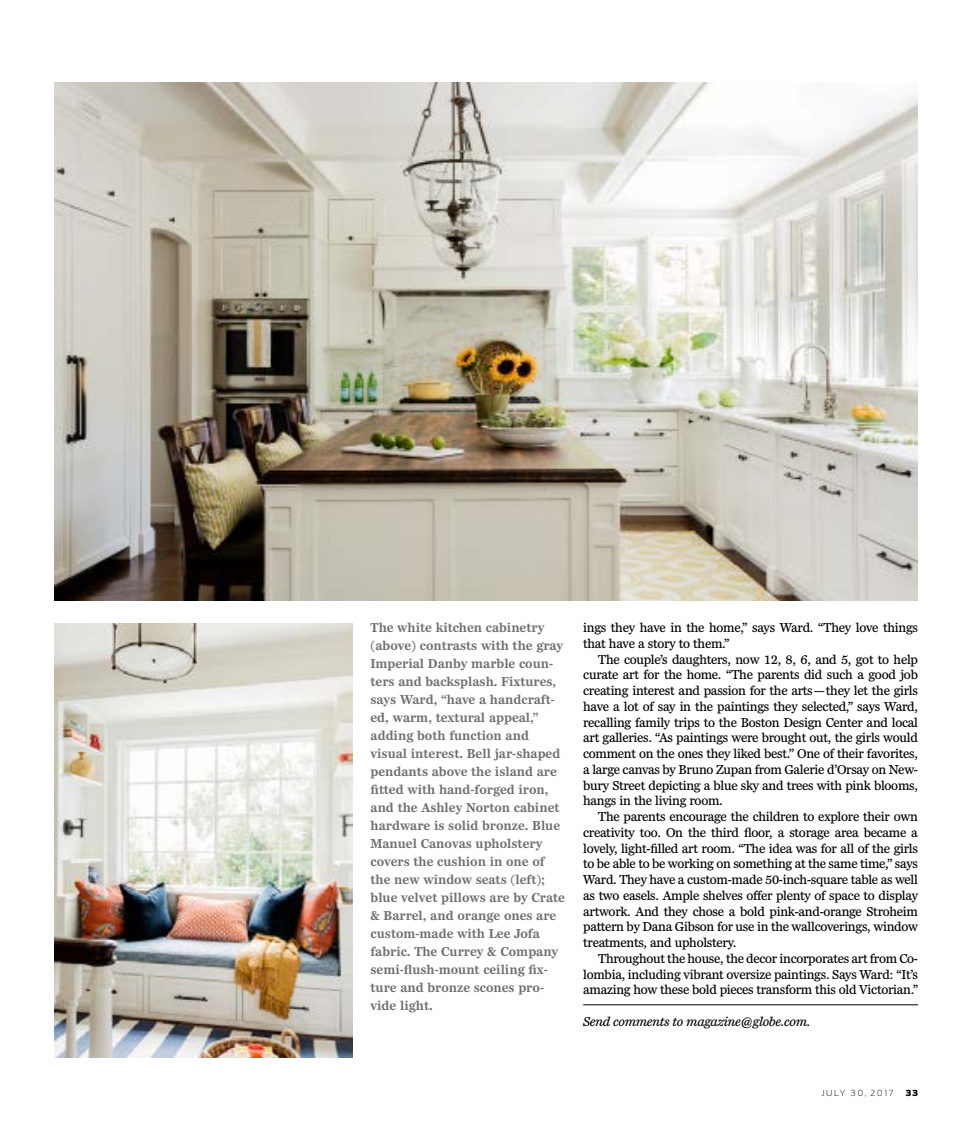
<style>
.page{position:relative;width:972px;height:1134px;background:#fff}
.page>*{position:absolute;margin:0;border:0;box-sizing:border-box;transform-origin:0 0}
.t1{font:12px/15.8px "Miller Globe Text";letter-spacing:-.02em;color:#000;text-align:justify}
.t2{font:700 12px/18px "Miller Globe Text";color:#6d6e71}
.t3{font:italic 12px "Miller Globe Text";letter-spacing:-.02em;color:#000}
.t4{font:200 8.25px "Antenna";letter-spacing:.2em;color:#000}
.t5{font:900 8.25px "Antenna";color:#000}
</style>
<div class="page">
<img style="left:55px;top:83px;width:863px;height:518px">
<hr style="left:583px;top:1005px;width:335px;height:1px;background:#000">
<img style="left:55px;top:624px;width:298px;height:434px">
<p class="t2" style="left:371px;top:619px;width:196px">The white kitchen cabinetry (above) contrasts with the gray<br>Imperial Danby marble coun&shy;ters and backsplash. Fixtures, says Ward, “have a handcraft&shy;ed, warm, textural appeal,” adding both function and visual interest. Bell jar-shaped pendants above the island are fitted with hand-forged iron, and the Ashley Norton cabinet hardware is solid bronze. Blue<br>Manuel Canovas upholstery covers the cushion in one of the new window seats (left); blue velvet pillows are by Crate &amp; Barrel, and orange ones are custom-made with Lee Jofa fabric. The Currey &amp; Company semi-flush-mount ceiling fix&shy;ture and bronze scones pro&shy;vide light.</p>
<p class="t1" style="left:583px;top:620px;width:336px">ings they have in the home,” says Ward. “They love things that have a story to them.”</p>
<p class="t1" style="left:583px;top:651px;width:336px;text-indent:15px">The couple’s daughters, now 12, 8, 6, and 5, got to help curate art for the home. “The parents did such a good job creating interest and passion for the arts—they let the girls have a lot of say in the paintings they selected,” says Ward, recalling family trips to the Boston Design Center and local art galleries. “As paintings were brought out, the girls would comment on the ones they liked best.” One of their favorites, a large canvas by Bruno Zupan from Galerie d’Orsay on New&shy;bury Street depicting a blue sky and trees with pink blooms, hangs in the living room.</p>
<p class="t1" style="left:583px;top:809px;width:336px;text-indent:15px">The parents encourage the children to explore their own creativity too. On the third floor, a storage area became a lovely, light-filled art room. “The idea was for all of the girls to be able to be working on something at the same time,” says Ward. They have a custom-made 50-inch-square table as well as two easels. Ample shelves offer plenty of space to display artwork. And they chose a bold pink-and-orange Stroheim pattern by Dana Gibson for use in the wallcoverings, window treatments, and upholstery.</p>
<p class="t1" style="left:583px;top:950px;width:336px;text-indent:15px">Throughout the house, the decor incorporates art from Co&shy;lombia, including vibrant oversize paintings. Says Ward: “It’s amazing how these bold pieces transform this old Victorian.”</p>
<p class="t3" style="left:583px;top:1014px;width:229px">Send comments to magazine@globe.com.</p>
<p class="t4" style="left:821px;top:1088px;width:73px">JULY 30, 2017</p>
<p class="t5" style="left:906px;top:1087px;width:14px">33</p>
</div>
